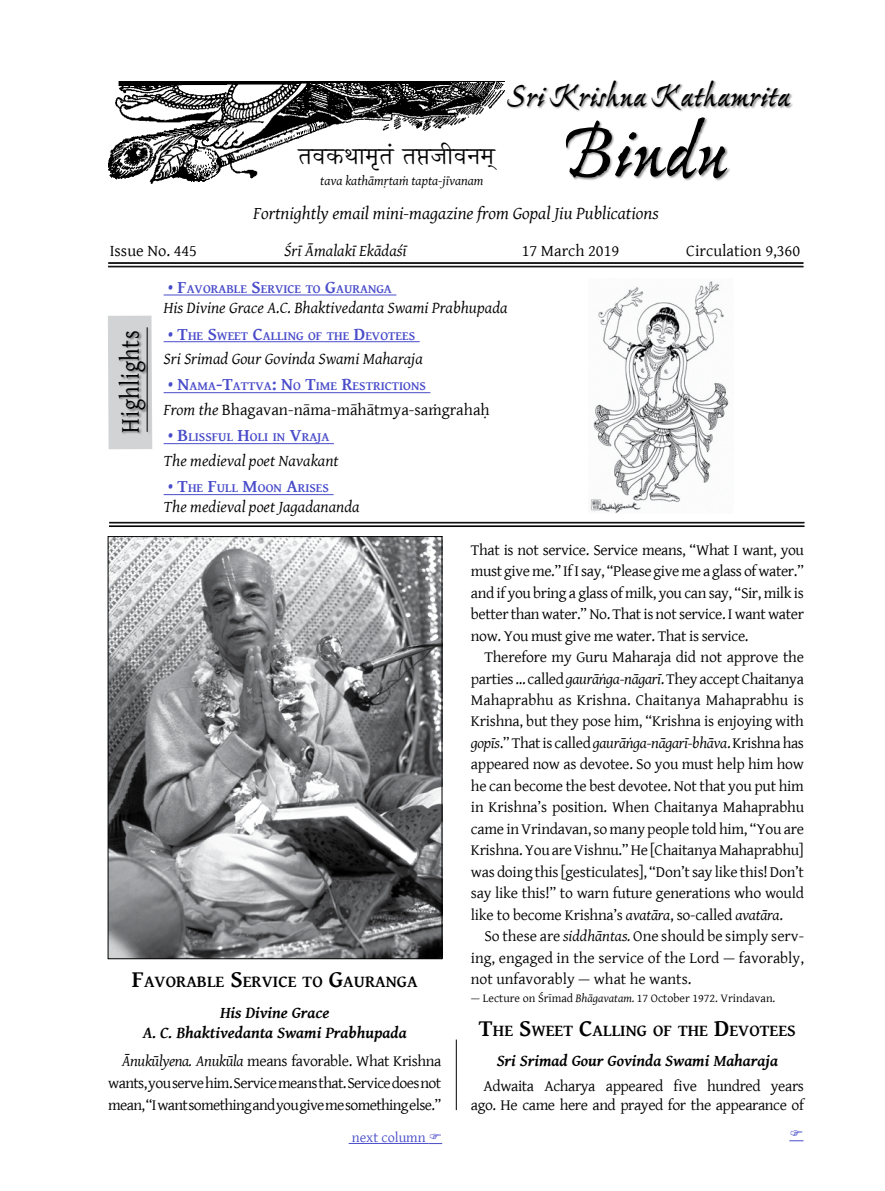
<style>
.page{position:relative;width:885px;height:1191px;background:#fff}
.page>*{position:absolute;margin:0;border:0;box-sizing:border-box;transform-origin:0 0}
.t1{font:700 81px "Ex Ponto Pro";letter-spacing:-.01em;color:#000}
.t2{font:700 33.9px "Ex Ponto Pro";letter-spacing:-.01em;color:#000}
.t3{font:27px "Gentium Basic";letter-spacing:.025em;color:#000;scale:.84 1}
.t4{font:21px "Shobhika";color:#000}
.t5{font:italic 18px "Gentium Basic";color:#000}
.t6{font:700 16.8px "Gentium Basic";color:#000}
.t7{font:italic 16.5px "Gentium Basic";color:#000}
.t8{font:italic 700 16.5px/20px "Gentium Basic";color:#000;text-align:center}
.t9{font:16.5px "Gentium Basic";color:#000}
.t10{font:15.75px/21.5px "Gentium Basic";letter-spacing:-.025em;color:#000;text-align:justify}
.t11{font:14.25px "Gentium Basic";color:#494cc9}
.t12{font:italic 13.5px "Gentium Basic";color:#000}
.t13{font:700 12.6px "Gentium Basic";color:#494cc9}
.t14{font:12px "Gentium Basic";color:#000}
.s1{font-style:inherit}
.s2{font-size:18px}
.s3{font-style:italic}
.s4{font-size:24px}
</style>
<div class="page">
<img style="left:108px;top:81px;width:396px;height:102px">
<div style="left:507px;top:80px;width:287px;height:32px;background:#000;opacity:.45"></div>
<div style="left:565px;top:118px;width:165px;height:63px;background:#000;opacity:.45"></div>
<div style="left:108px;top:316px;width:44px;height:133px;background:#d1d3d4"></div>
<div style="left:146px;top:327px;width:5px;height:108px;background:#cacccd"></div>
<hr style="left:147px;top:327px;width:1px;height:105px;background:#000">
<div style="left:118px;top:331px;width:31px;height:104px;background:#000;opacity:.45"></div>
<hr style="left:108px;top:263px;width:695px;height:1px;background:#000">
<hr style="left:108px;top:262px;width:695px;height:1px;background:#000">
<hr style="left:108px;top:267px;width:695px;height:1px;background:#000">
<hr style="left:108px;top:266px;width:695px;height:1px;background:#000">
<hr style="left:109px;top:523px;width:695px;height:1px;background:#000">
<hr style="left:109px;top:522px;width:695px;height:1px;background:#000">
<hr style="left:109px;top:526px;width:695px;height:1px;background:#000">
<hr style="left:109px;top:525px;width:695px;height:1px;background:#000">
<hr style="left:164px;top:294px;width:232px;height:1px;background:#494cc9">
<hr style="left:164px;top:341px;width:255px;height:1px;background:#494cc9">
<hr style="left:164px;top:392px;width:266px;height:1px;background:#494cc9">
<hr style="left:164px;top:443px;width:170px;height:1px;background:#494cc9">
<hr style="left:164px;top:494px;width:169px;height:1px;background:#494cc9">
<hr style="left:456px;top:1039px;width:1px;height:71px;background:#000">
<hr style="left:348px;top:1143px;width:80px;height:1px;background:#494cc9">
<img style="left:110px;top:538px;width:330px;height:419px">
<div style="left:108px;top:536px;width:334px;height:423px;border:1px solid #000"></div>
<img style="left:590px;top:281px;width:139px;height:232px">
<svg style="left:428px;top:1143px;width:14px;height:1px"></svg>
<svg style="left:789px;top:1140px;width:14px;height:1px"></svg>
<h3 class="t4" style="left:298px;top:145px;width:201px">तवकथामृतं तप्तजीवनम्</h3>
<p class="t12" style="left:320px;top:170px;width:165px">tava kathāmṛtaṁ tapta-jīvanam</p>
<h2 class="t2" style="left:507px;top:74px;width:284px">Sri Krishna Kathamrita</h2>
<h1 class="t1" style="left:561px;top:102px;width:167px">Bindu</h1>
<p class="t5" style="left:253px;top:199px;width:407px">Fortnightly email mini-magazine from Gopal Jiu Publications</p>
<p class="t9" style="left:110px;top:239px;width:89px">Issue No. 445</p>
<p class="t7" style="left:284px;top:239px;width:124px">Śrī Āmalakī Ekādaśī</p>
<p class="t9" style="left:521px;top:239px;width:99px">17 March 2019</p>
<p class="t9" style="left:686px;top:239px;width:115px">Circulation <span class="s1">9,360</span></p>
<h3 class="t3" style="left:110px;top:432px;width:123px;rotate:-90deg">Highlights</h3>
<p class="t13" style="left:168px;top:279px;width:225px"><span class="s2">• F</span>AVORABLE <span class="s2">S</span>ERVICE TO <span class="s2">G</span>AURANGA</p>
<p class="t7" style="left:164px;top:295px;width:345px">His Divine Grace A.C. Bhaktivedanta Swami Prabhupada</p>
<p class="t13" style="left:168px;top:326px;width:247px"><span class="s2">• T</span>HE <span class="s2">S</span>WEET <span class="s2">C</span>ALLING OF THE <span class="s2">D</span>EVOTEES</p>
<p class="t7" style="left:164px;top:346px;width:261px">Sri Srimad Gour Govinda Swami Maharaja</p>
<p class="t13" style="left:168px;top:377px;width:258px"><span class="s2">• N</span>AMA<span class="s2">-T</span>ATTVA<span class="s2">: N</span>O <span class="s2">T</span>IME <span class="s2">R</span>ESTRICTIONS</p>
<p class="t9" style="left:164px;top:397px;width:327px"><span class="s3">From the</span> Bhagavan-nāma-māhātmya-saṁgrahaḥ</p>
<p class="t13" style="left:168px;top:428px;width:163px"><span class="s2">• B</span>LISSFUL <span class="s2">H</span>OLI IN <span class="s2">V</span>RAJA</p>
<p class="t7" style="left:164px;top:448px;width:176px">The medieval poet Navakant</p>
<p class="t13" style="left:168px;top:479px;width:161px"><span class="s2">• T</span>HE <span class="s2">F</span>ULL <span class="s2">M</span>OON <span class="s2">A</span>RISES</p>
<p class="t7" style="left:164px;top:495px;width:197px">The medieval poet Jagadananda</p>
<p class="t6" style="left:132px;top:969px;width:287px"><span class="s4">F</span>AVORABLE <span class="s4">S</span>ERVICE TO <span class="s4">G</span>AURANGA</p>
<p class="t8" style="left:143px;top:1002px;width:265px">His Divine Grace<br>A. C. Bhaktivedanta Swami Prabhupada</p>
<p class="t10" style="left:108px;top:1049px;width:334px;text-indent:13px"><span class="s3">Ānukūlyena. Anukūla</span> means favorable. What Krishna wants, you serve him. Service means that. Service does not mean, “I want something and you give me something else.”</p>
<p class="t11" style="left:352px;top:1126px;width:75px">next column</p>
<p class="t10" style="left:471px;top:538px;width:334px">That is not service. Service means, “What I want, you must give me.” If I say, “Please give me a glass of water.” and if you bring a glass of milk, you can say, “Sir, milk is better than water.” No. That is not service. I want water now. You must give me water. That is service.</p>
<p class="t10" style="left:471px;top:646px;width:334px;text-indent:13px">Therefore my Guru Maharaja did not approve the parties ... called <span class="s3">gaurāṅga-nāgarī</span>. They accept Chaitanya Mahaprabhu as Krishna. Chaitanya Mahaprabhu is Krishna, but they pose him, “Krishna is enjoying with <span class="s3">gopīs</span>.” That is called <span class="s3">gaurāṅga-nāgarī-bhāva</span>. Krishna has appeared now as devotee. So you must help him how he can become the best devotee. Not that you put him in Krishna’s position. When Chaitanya Mahaprabhu came in Vrindavan, so many people told him, “You are Krishna. You are Vishnu.” He [Chaitanya Mahaprabhu] was doing this [gesticulates], “Don’t say like this! Don’t say like this!” to warn future generations who would like to become Krishna’s <span class="s3">avatāra</span>, so-called <span class="s3">avatāra</span>.</p>
<p class="t10" style="left:471px;top:924px;width:334px;text-indent:13px">So these are <span class="s3">siddhāntas.</span> One should be simply serv&shy;ing, engaged in the service of the Lord — favorably, not unfavorably — what he wants.</p>
<p class="t14" style="left:471px;top:989px;width:306px">— Lecture on Śrīmad <span class="s3">Bhāgavatam.</span> 17 October 1972. Vrindavan.</p>
<p class="t6" style="left:479px;top:1018px;width:317px"><span class="s4">T</span>HE <span class="s4">S</span>WEET <span class="s4">C</span>ALLING OF THE <span class="s4">D</span>EVOTEES</p>
<p class="t8" style="left:496px;top:1050px;width:283px">Sri Srimad Gour Govinda Swami Maharaja</p>
<p class="t10" style="left:471px;top:1076px;width:334px;line-height:18.9px;text-align:right">Adwaita Acharya appeared five hundred years ago. He came here and prayed for the appearance of</p>
</div>
